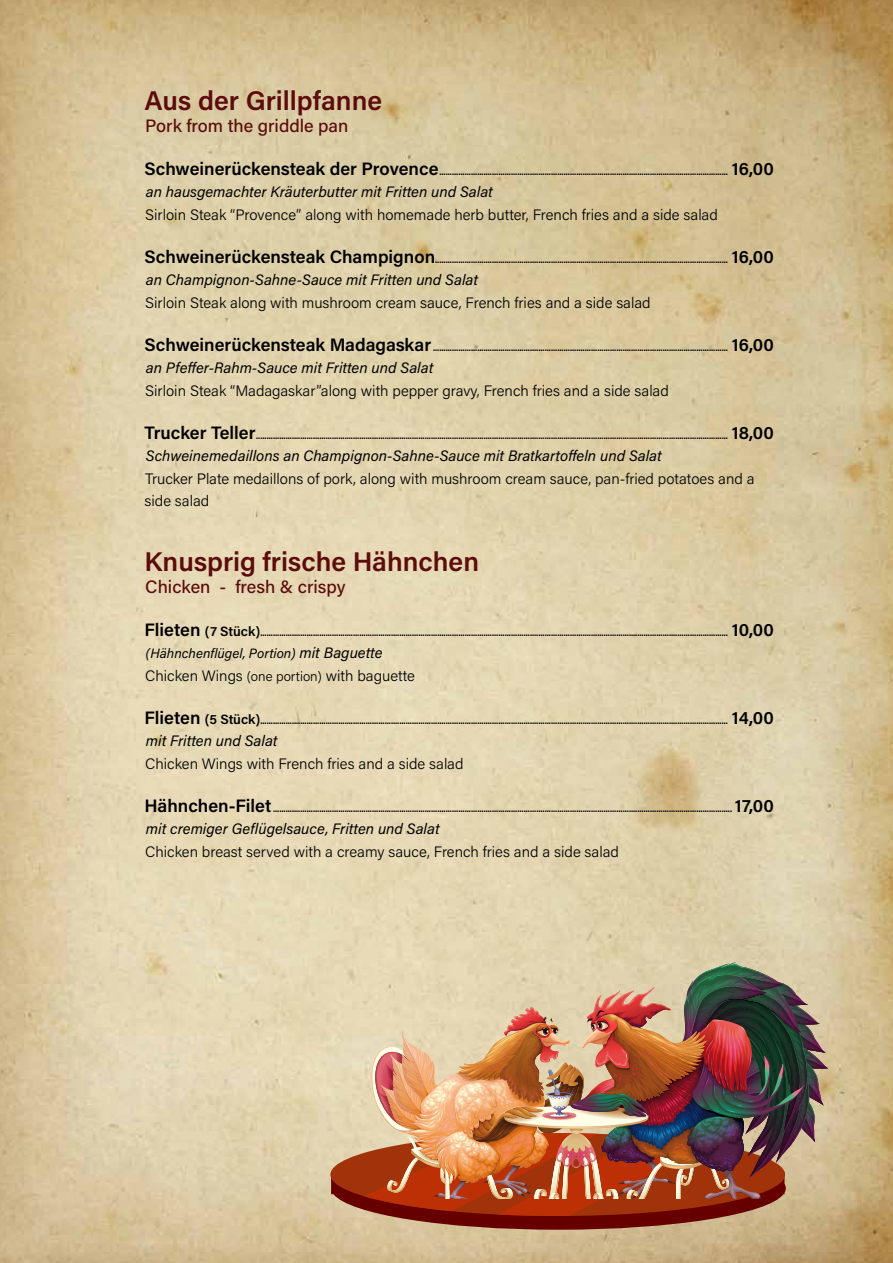
<style>
.page{position:relative;width:893px;height:1263px;background:#fff}
.page>*{position:absolute;margin:0;border:0;box-sizing:border-box;transform-origin:0 0}
.t1{font:600 27px "Acumin Pro";color:#5c0c0c}
.t2{font:500 18px "Acumin Pro";color:#5c0c0c}
.t3{font:300 15.15px/22.5px "Acumin Pro";color:#000}
.t4{font:italic 15.15px "Acumin Pro";color:#000}
.t5{font:italic 13.5px "Acumin Pro";color:#000}
.t6{font:600 9px "Acumin Pro";color:#000}
.s1{font-size:18px}
.s2{font-size:13.5px}
.s3{font-size:15.15px}
</style>
<div class="page">
<img style="left:0;top:0;width:893px;height:1263px">
<img style="left:331px;top:962px;width:497px;height:268px">
<h1 class="t1" style="left:145px;top:81px;width:239px">Aus der Grillpfanne</h1>
<h2 class="t2" style="left:145px;top:113px;width:205px">Pork from the griddle pan</h2>
<p class="t6" style="left:145px;top:166px;width:631px"><span class="s1">Schweinerückensteak der Provence</span>......................................................................................................................................... <span class="s1">16,00</span></p>
<h3 class="t4" style="left:146px;top:182px;width:349px">an hausgemachter Kräuterbutter mit Fritten und Salat</h3>
<h3 class="t3" style="left:145px;top:203px;width:574px">Sirloin Steak “Provence” along with homemade herb butter, French fries and a side salad</h3>
<p class="t6" style="left:145px;top:253px;width:631px"><span class="s1">Schweinerückensteak Champignon</span>........................................................................................................................................... <span class="s1">16,00</span></p>
<h3 class="t4" style="left:146px;top:269px;width:334px">an Champignon-Sahne-Sauce mit Fritten und Salat</h3>
<h3 class="t3" style="left:145px;top:291px;width:507px">Sirloin Steak along with mushroom cream sauce, French fries and a side salad</h3>
<p class="t6" style="left:145px;top:341px;width:631px"><span class="s1">Schweinerückensteak Madagaskar</span> ............................................................................................................................................ <span class="s1">16,00</span></p>
<h3 class="t4" style="left:146px;top:357px;width:289px">an Pfeffer-Rahm-Sauce mit Fritten und Salat</h3>
<h3 class="t3" style="left:145px;top:379px;width:525px">Sirloin Steak “Madagaskar”along with pepper gravy, French fries and a side salad</h3>
<p class="t6" style="left:145px;top:429px;width:631px"><span class="s1">Trucker Teller</span>................................................................................................................................................................................................................................ <span class="s1">18,00</span></p>
<h3 class="t4" style="left:146px;top:445px;width:517px">Schweinemedaillons an Champignon-Sahne-Sauce mit Bratkartoffeln und Salat</h3>
<h3 class="t3" style="left:145px;top:466px;width:612px">Trucker Plate medaillons of pork, along with mushroom cream sauce, pan-fried potatoes and a side salad</h3>
<h1 class="t1" style="left:145px;top:542px;width:336px">Knusprig frische Hähnchen</h1>
<h2 class="t2" style="left:145px;top:574px;width:202px">Chicken - fresh &amp; crispy</h2>
<p class="t6" style="left:145px;top:626px;width:631px"><span class="s1">Flieten</span> <span class="s2">(7 Stück)</span>.............................................................................................................................................................................................................................. <span class="s1">10,00</span></p>
<h3 class="t5" style="left:146px;top:644px;width:238px">(Hähnchenflügel, Portion) <span class="s3">mit Baguette</span></h3>
<h3 class="t3" style="left:145px;top:664px;width:271px">Chicken Wings <span class="s2">(one portion)</span> with baguette</h3>
<p class="t6" style="left:145px;top:714px;width:631px"><span class="s1">Flieten</span> <span class="s2">(5 Stück)</span>.............................................................................................................................................................................................................................. <span class="s1">14,00</span></p>
<h3 class="t4" style="left:146px;top:730px;width:133px">mit Fritten und Salat</h3>
<h3 class="t3" style="left:145px;top:752px;width:320px">Chicken Wings with French fries and a side salad</h3>
<p class="t6" style="left:145px;top:802px;width:631px"><span class="s1">Hähnchen-Filet</span> .......................................................................................................................................................................................................................... <span class="s1">17,00</span></p>
<h3 class="t4" style="left:146px;top:818px;width:295px">mit cremiger Geflügelsauce, Fritten und Salat</h3>
<h3 class="t3" style="left:145px;top:839px;width:475px">Chicken breast served with a creamy sauce, French fries and a side salad</h3>
</div>
